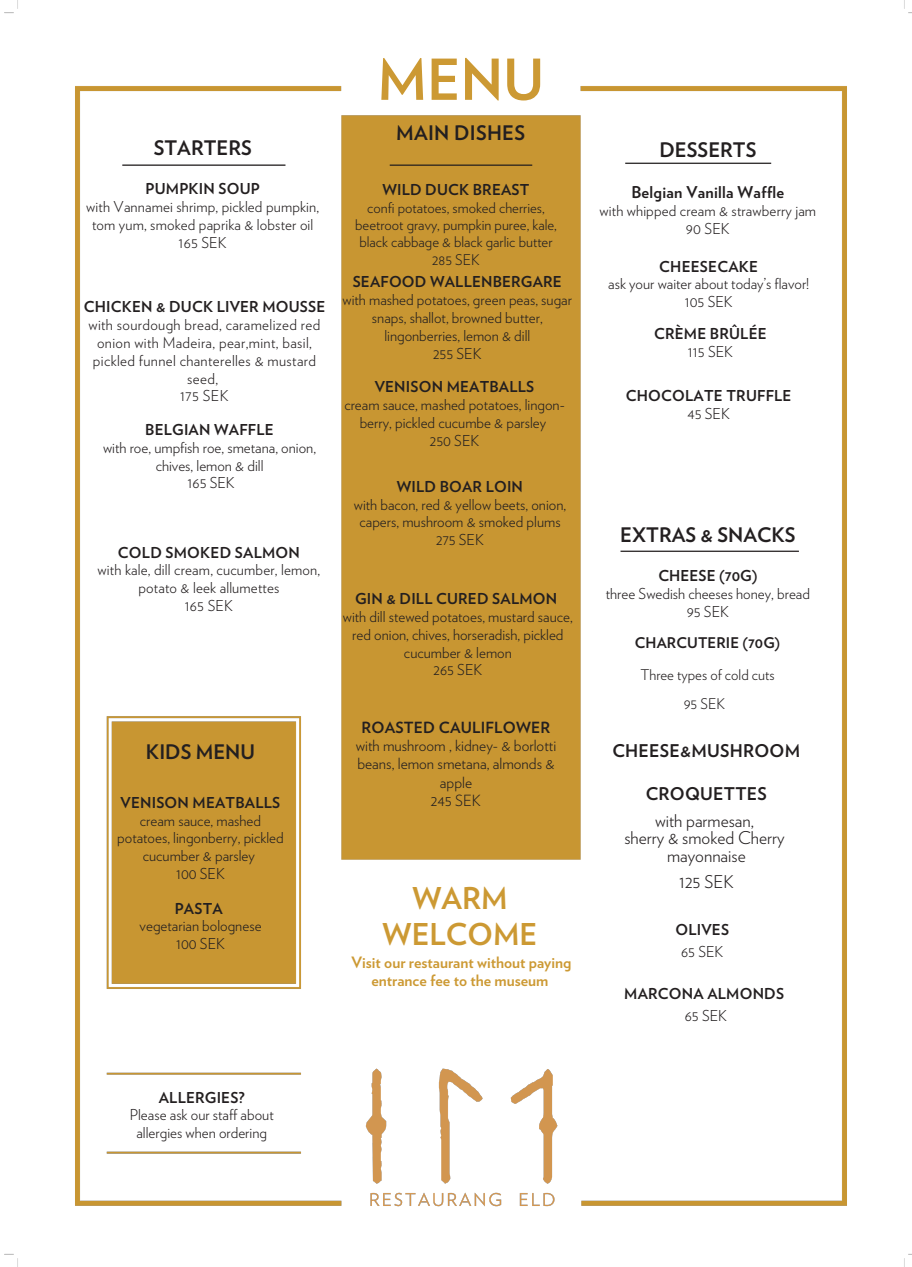
<style>
.page{position:relative;width:912px;height:1267px;background:#fff}
.page>*{position:absolute;margin:0;border:0;box-sizing:border-box;transform-origin:0 0}
.t1{font:700 56.25px "Verlag";color:#c93}
.t2{font:700 30px/35.6px "Verlag";color:#c93;text-align:center}
.t3{font:700 20px "Verlag";color:#231f20}
.t4{font:300 17.5px/26.2px "Verlag";color:#231f20;text-align:center}
.t5{font:700 17.5px "Verlag";letter-spacing:.015em;color:#231f20}
.t6{font:700 16.25px "Verlag";letter-spacing:.015em;color:#231f20}
.t7{font:700 15.62px/18.2px "Verlag";color:#c93;text-align:center}
.t8{font:300 15.38px/18.2px "Verlag";color:#231f20;text-align:center}
.t9{font:700 15.38px "Verlag";letter-spacing:.01em;color:#231f20}
.t10{font:300 15px/17.8px "Verlag";color:#231f20;text-align:center}
.t11{font:700 15px/22.5px "Verlag";letter-spacing:.015em;color:#231f20;text-align:center}
.t12{font:300 15px/17.8px "Verlag";letter-spacing:.025em;color:#231f20;text-align:center}
.t13{font:300 14.69px/17.4px "Verlag";color:#231f20;text-align:center}
.t14{font:700 14.69px "Verlag";letter-spacing:.01em;color:#231f20}
.s1{font-weight:300}
.s2{font-weight:700}
</style>
<div class="page">
<img style="left:4px;top:0;width:908px;height:1266px">
<p class="t3" style="left:154px;top:139px;width:99px">STARTERS</p>
<p class="t11" style="left:146px;top:178px;width:116px">PUMPKIN SOUP</p>
<p class="t10" style="left:86px;top:198px;width:234px">with Vannamei shrimp, pickled pumpkin, tom yum, smoked paprika &amp; lobster oil</p>
<p class="t10" style="left:179px;top:234px;width:50px">165 SEK</p>
<p class="t11" style="left:84px;top:296px;width:243px">CHICKEN &amp; DUCK LIVER MOUSSE</p>
<p class="t12" style="left:89px;top:317px;width:233px">with sourdough bread, caramelized red onion with Madeira, pear,mint, basil, pickled funnel chanterelles &amp; mustard seed,</p>
<h5 class="t10" style="left:180px;top:388px;width:50px">175 SEK</h5>
<p class="t11" style="left:145px;top:419px;width:130px">BELGIAN WAFFLE</p>
<p class="t10" style="left:103px;top:439px;width:214px">with roe, umpfish roe, smetana, onion, chives, lemon &amp; dill</p>
<p class="t10" style="left:187px;top:475px;width:49px">165 SEK</p>
<p class="t11" style="left:118px;top:541px;width:183px">COLD SMOKED SALMON</p>
<h4 class="t10" style="left:98px;top:562px;width:224px">with kale, dill cream, cucumber, lemon, potato &amp; leek allumettes</h4>
<h4 class="t10" style="left:185px;top:597px;width:50px">165 SEK</h4>
<p class="t3" style="left:146px;top:742px;width:111px">KIDS MENU</p>
<p class="t11" style="left:121px;top:791px;width:161px">VENISON MEATBALLS</p>
<p class="t10" style="left:117px;top:812px;width:168px">cream sauce, mashed potatoes, lingonberry, pickled cucumber &amp; parsley</p>
<p class="t10" style="left:176px;top:865px;width:50px">100 SEK</p>
<h2 class="t11" style="left:175px;top:897px;width:50px">PASTA</h2>
<p class="t10" style="left:140px;top:917px;width:123px">vegetarian bolognese<br>100 SEK</p>
<p class="t1" style="left:377px;top:55px;width:168px">MENU</p>
<p class="t3" style="left:396px;top:124px;width:130px">MAIN DISHES</p>
<h5 class="t11" style="left:382px;top:179px;width:149px">WILD DUCK BREAST</h5>
<h2 class="t13" style="left:355px;top:199px;width:203px">confi potatoes, smoked cherries, beetroot gravy, pumpkin puree, kale, black cabbage &amp; black garlic butter</h2>
<p class="t13" style="left:432px;top:252px;width:49px">285 SEK</p>
<p class="t11" style="left:353px;top:272px;width:210px">SEAFOOD WALLENBERGARE</p>
<p class="t10" style="left:342px;top:292px;width:231px">with mashed potatoes, green peas, sugar snaps, shallot, browned butter, lingonberries, lemon &amp; dill</p>
<p class="t10" style="left:433px;top:345px;width:50px">255 SEK</p>
<p class="t11" style="left:375px;top:376px;width:161px">VENISON MEATBALLS</p>
<p class="t10" style="left:344px;top:397px;width:222px">cream sauce, mashed potatoes, lingon&shy;berry, pickled cucumbe &amp; parsley</p>
<p class="t10" style="left:430px;top:432px;width:51px">250 SEK</p>
<p class="t11" style="left:397px;top:476px;width:128px">WILD BOAR LOIN</p>
<p class="t10" style="left:354px;top:496px;width:214px">with bacon, red &amp; yellow beets, onion, capers, mushroom &amp; smoked plums<br>275 SEK</p>
<p class="t11" style="left:355px;top:588px;width:204px">GIN &amp; DILL CURED SALMON</p>
<p class="t10" style="left:343px;top:608px;width:231px">with dill stewed potatoes, mustard sauce, red onion, chives, horseradish, pickled cucumber &amp; lemon</p>
<p class="t10" style="left:433px;top:662px;width:50px">265 SEK</p>
<h4 class="t9" style="left:361px;top:720px;width:190px">ROASTED CAULIFLOWER</h4>
<h3 class="t8" style="left:356px;top:737px;width:202px">with mushroom , kidney- &amp; borlotti beans, lemon smetana, almonds &amp; apple</h3>
<h5 class="t8" style="left:431px;top:792px;width:52px">245 SEK</h5>
<p class="t2" style="left:383px;top:882px;width:156px">WARM<br>WELCOME</p>
<p class="t7" style="left:351px;top:953px;width:221px">Visit our restaurant without paying entrance fee to the museum</p>
<p class="t3" style="left:659px;top:141px;width:98px">DESSERTS</p>
<p class="t6" style="left:631px;top:185px;width:154px">Belgian Vanilla Waffle</p>
<p class="t10" style="left:599px;top:203px;width:218px">with whipped cream &amp; strawberry jam</p>
<h2 class="t10" style="left:686px;top:220px;width:45px">90 SEK</h2>
<p class="t11" style="left:659px;top:256px;width:100px">CHEESECAKE</p>
<p class="t10" style="left:608px;top:276px;width:203px">ask your waiter about today’s flavor!</p>
<p class="t10" style="left:685px;top:294px;width:50px">105 SEK</p>
<h5 class="t11" style="left:654px;top:325px;width:114px;line-height:17.8px">CRÈME BRÛLÉE<br><span class="s1">115 SEK</span></h5>
<p class="t11" style="left:626px;top:388px;width:167px;line-height:17.8px">CHOCOLATE TRUFFLE<br><span class="s1">45 SEK</span></p>
<p class="t3" style="left:620px;top:526px;width:177px">EXTRAS &amp; SNACKS</p>
<h2 class="t11" style="left:658px;top:565px;width:101px">CHEESE (70G)</h2>
<p class="t10" style="left:606px;top:585px;width:206px">three Swedish cheeses honey, bread<br>95 SEK</p>
<p class="t14" style="left:635px;top:636px;width:147px">CHARCUTERIE (70G)</p>
<p class="t13" style="left:640px;top:667px;width:136px">Three types of cold cuts</p>
<p class="t13" style="left:683px;top:695px;width:43px">95 SEK</p>
<p class="t5" style="left:612px;top:742px;width:189px">CHEESE&amp;MUSHROOM</p>
<p class="t4" style="left:646px;top:782px;width:122px"><span class="s2">CROQUETTES </span>with parmesan,</p>
<p class="t4" style="left:624px;top:825px;width:162px">sherry &amp; smoked Cherry</p>
<p class="t4" style="left:667px;top:843px;width:80px">mayonnaise</p>
<p class="t4" style="left:679px;top:869px;width:56px">125 SEK</p>
<h2 class="t11" style="left:675px;top:918px;width:55px">OLIVES<br><span class="s1">65 SEK</span></h2>
<p class="t11" style="left:624px;top:982px;width:161px">MARCONA ALMONDS<br><span class="s1">65 SEK</span></p>
<p class="t11" style="left:159px;top:1086px;width:87px">ALLERGIES?</p>
<h1 class="t10" style="left:130px;top:1106px;width:145px">Please ask our staff about allergies when ordering</h1>
</div>
